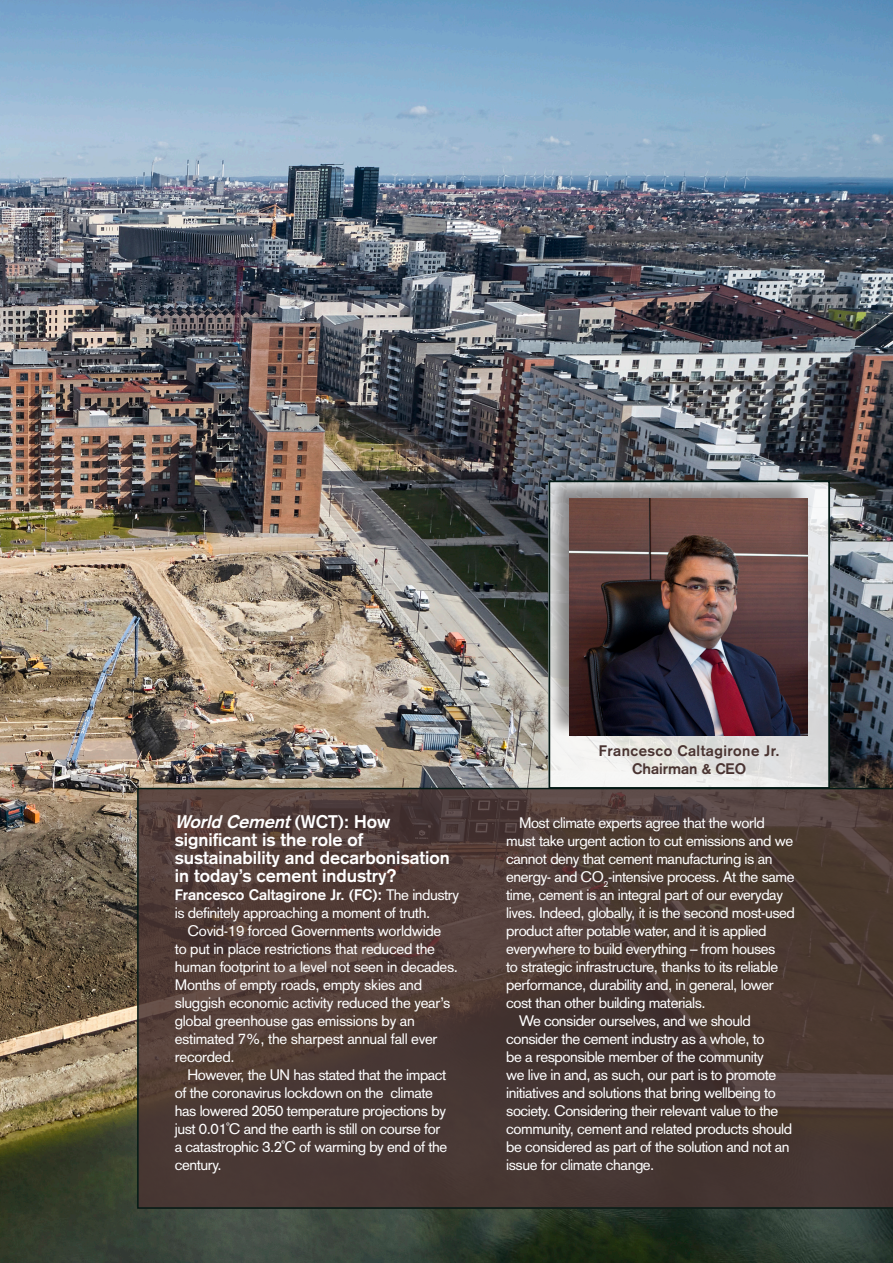
<style>
.page{position:relative;width:893px;height:1263px;background:#fff}
.page>*{position:absolute;margin:0;border:0;box-sizing:border-box;transform-origin:0 0}
.Subhead_1{font:700 18px/18px "Akzidenz Grotesk";color:#fff}
.Body_Text{font:15px/18px "Akzidenz Grotesk";letter-spacing:-.03em;color:#fff}
.Text_1st_Para{font:15px/18px "Akzidenz Grotesk";letter-spacing:-.03em;color:#fff}
.Caption__No_Line{font:700 15px "Akzidenz Grotesk";letter-spacing:.03em;color:#493331}
.Caption__No_Line-2{font:700 15px "Akzidenz Grotesk";color:#493331}
.s1{font-style:italic}
.s2{font-weight:700}
</style>
<div class="page">
<img style="left:0;top:0;width:893px;height:1263px">
<svg style="left:551px;top:483px;width:276px;height:303px"></svg>
<div style="left:547px;top:477px;width:261px;height:260px;background:#231f20;opacity:.44"></div>
<img style="left:570px;top:498px;width:237px;height:238px">
<svg style="left:137px;top:788px;width:756px;height:421px"></svg>
<div style="left:548px;top:480px;width:282px;height:309px;border:2px solid #031a15"></div>
<p class="Subhead_1" style="left:175px;top:813px;width:276px"><span class="s1">World Cement</span>( W C T ) : H o w significant is the role of sustainability and decarbonisation in today’s cement industry?</p>
<p class="Text_1st_Para" style="left:175px;top:886px;width:286px"><span class="s2">Francesco Caltagirone Jr. (FC):</span> The industry is definitely approaching a moment of truth.</p>
<p class="Body_Text" style="left:175px;top:922px;width:285px;text-indent:13px">Covid-19 forced Governments worldwide<br>to put in place restrictions that reduced the human footprint to a level not seen in decades.<br>Months of empty roads, empty skies and sluggish economic activity reduced the year’s global greenhouse gas emissions by an estimated 7%, the sharpest annual fall ever recorded.</p>
<p class="Body_Text" style="left:175px;top:1066px;width:274px;text-indent:13px">However, the UN has stated that the impact of the coronavirus lockdown on the climate has lowered 2050 temperature projections by just 0.01˚C and the earth is still on course for a catastrophic 3.2˚C of warming by end of the century.</p>
<p class="Caption__No_Line" style="left:599px;top:742px;width:182px">Francesco Caltagirone Jr.</p>
<p class="Caption__No_Line-2" style="left:632px;top:760px;width:115px">Chairman &amp; CEO</p>
<p class="Body_Text" style="left:506px;top:814px;width:290px;text-indent:13px">Most climate experts agree that the world must take urgent action to cut emissions and we cannot deny that cement manufacturing is an energy- and CO<sub>2</sub>-intensive process. At the same time, cement is an integral part of our everyday lives. Indeed, globally, it is the second most-used product after potable water, and it is applied everywhere to build everything – from houses<br>to strategic infrastructure, thanks to its reliable performance, durability and, in general, lower cost than other building materials.</p>
<p class="Body_Text" style="left:506px;top:1012px;width:287px;text-indent:13px">We consider ourselves, and we should consider the cement industry as a whole, to<br>be a responsible member of the community<br>we live in and, as such, our part is to promote initiatives and solutions that bring wellbeing to society. Considering their relevant value to the community, cement and related products should be considered as part of the solution and not an issue for climate change.</p>
</div>
